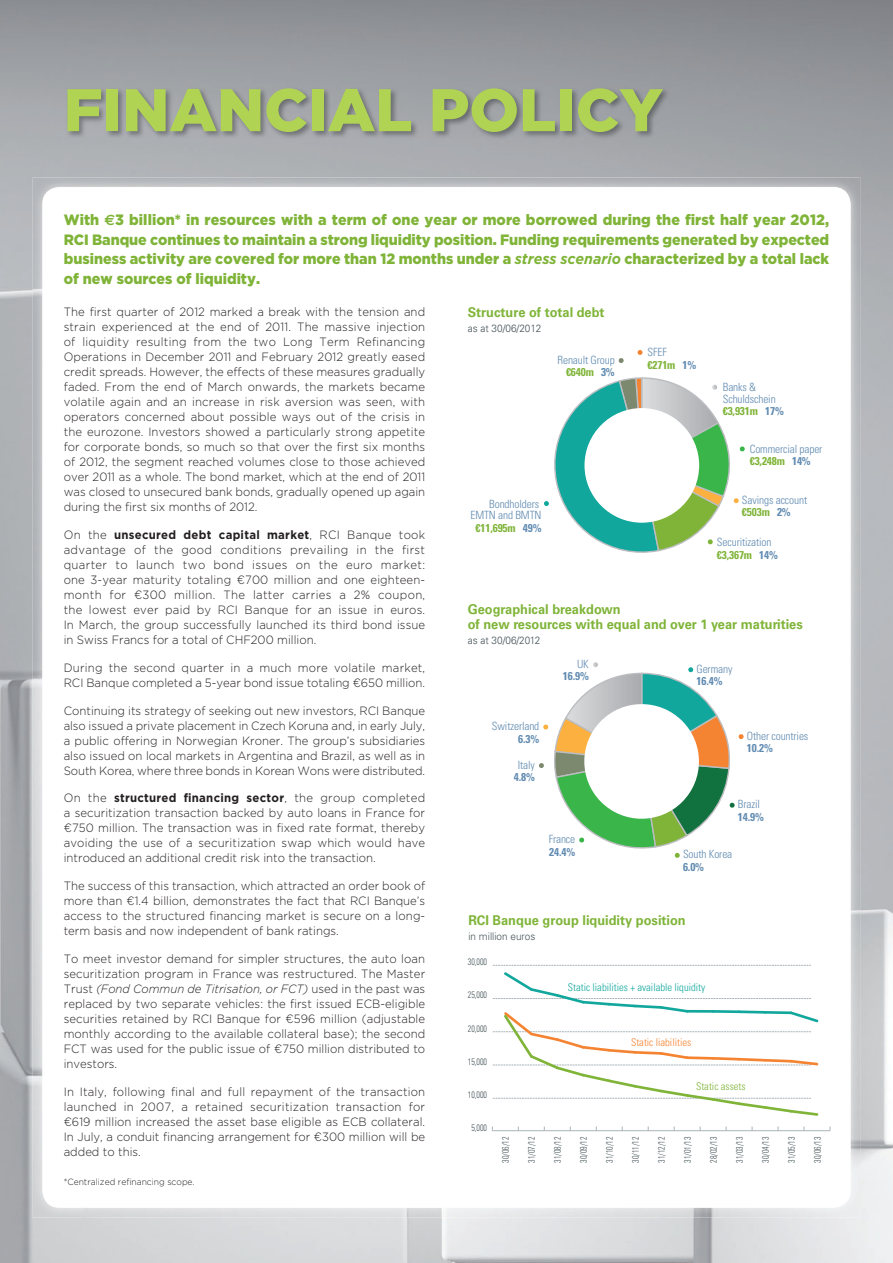
<style>
.page{position:relative;width:893px;height:1263px;background:#fff}
.page>*{position:absolute;margin:0;border:0;box-sizing:border-box;transform-origin:0 0}
.t1{font:900 60px "Gotham";color:#b0d354}
.t2{font:900 15px/19.5px "Gotham";color:#7fb438;text-align:justify;scale:.95 1}
.t3{font:700 13.5px/15px "Univers";color:#7fb438;scale:.95 1}
.t4{font:300 12px/15px "Gotham";color:#231f20;text-align:justify;scale:.95 1}
.t5{font:300 condensed 11.4px/12.8px "Univers";letter-spacing:-.01em;color:#618bb1}
.t6{font:700 condensed 11.4px "Univers";letter-spacing:-.01em;color:#618bb1}
.t7{font:700 condensed 11.4px/12.8px "Univers";letter-spacing:-.01em;color:#7fb438}
.t8{font:300 condensed 10.65px "Univers";color:#12a79d}
.t9{font:300 condensed 10.65px "Univers";color:#f58432}
.t10{font:300 condensed 10.65px "Univers";color:#7fb438}
.t11{font:300 10.5px "Univers";color:#425155;scale:.95 1}
.t12{font:300 condensed 9.3px "Univers";color:#425155;scale:.85 1}
.t13{font:300 9px "Gotham";color:#231f20;scale:.95 1}
.s1{font-family:"Euro Sans";font-weight:700}
.s2{font-weight:700;font-style:italic}
.s3{font-weight:700}
.s4{font-style:italic}
.s5{font-weight:700;color:#7fb438}
.s6{color:#618bb1}
.s7{font-weight:300;color:#618bb1}
</style>
<div class="page">
<img style="left:0;top:0;width:893px;height:1263px">
<img style="left:33px;top:178px;width:827px;height:51px">
<img style="left:33px;top:229px;width:51px;height:989px">
<img style="left:809px;top:229px;width:51px;height:989px">
<img style="left:84px;top:1208px;width:725px;height:10px">
<div style="left:42px;top:187px;width:808px;height:1021px;background:#fff;border-radius:17px"></div>
<img style="left:66px;top:87px;width:604px;height:53px">
<hr style="left:492px;top:1130px;width:338px;height:1px;background:#a8b3b8">
<svg style="left:493px;top:965px;width:326px;height:151px"></svg>
<svg style="left:619px;top:358px;width:5px;height:5px"></svg>
<svg style="left:637px;top:350px;width:5px;height:5px"></svg>
<svg style="left:544px;top:377px;width:201px;height:176px"></svg>
<div style="left:584px;top:408px;width:115px;height:115px;background:#fff;border-radius:50%"></div>
<svg style="left:539px;top:763px;width:5px;height:5px"></svg>
<svg style="left:543px;top:725px;width:5px;height:5px"></svg>
<svg style="left:554px;top:662px;width:189px;height:196px"></svg>
<h1 class="t1" style="left:64px;top:87px;width:601px">FINANCIAL POLICY</h1>
<p class="t2" style="left:64px;top:211px;width:807px">With <span class="s1">€</span>3 billion* in resources with a term of one year or more borrowed during the first half year 2012, RCI Banque continues to maintain a strong liquidity position. Funding requirements generated by expected business activity are covered for more than 12 months under a <span class="s2">stress scenario</span> characterized by a total lack of new sources of liquidity.</p>
<p class="t4" style="left:64px;top:305px;width:382px">The first quarter of 2012 marked a break with the tension and strain experienced at the end of 2011. The massive injection of liquidity resulting from the two Long Term Refinancing Operations in December 2011 and February 2012 greatly eased credit spreads. However, the effects of these measures gradually faded. From the end of March onwards, the markets became volatile again and an increase in risk aversion was seen, with operators concerned about possible ways out of the crisis in the eurozone. Investors showed a particularly strong appetite for corporate bonds, so much so that over the first six months of 2012, the segment reached volumes close to those achieved over 2011 as a whole. The bond market, which at the end of 2011 was closed to unsecured bank bonds, gradually opened up again during the first six months of 2012.</p>
<p class="t4" style="left:64px;top:528px;width:382px">On the <span class="s3">unsecured debt capital market</span>, RCI Banque took advantage of the good conditions prevailing in the first quarter to launch two bond issues on the euro market: one 3-year maturity totaling €700 million and one eighteen&shy;month for €300 million. The latter carries a 2% coupon, the lowest ever paid by RCI Banque for an issue in euros.<br>In March, the group successfully launched its third bond issue in Swiss Francs for a total of CHF200 million.</p>
<p class="t4" style="left:64px;top:661px;width:382px">During the second quarter in a much more volatile market,<br>RCI Banque completed a 5-year bond issue totaling €650 million.</p>
<p class="t4" style="left:64px;top:704px;width:382px">Continuing its strategy of seeking out new investors, RCI Banque also issued a private placement in Czech Koruna and, in early July, a public offering in Norwegian Kroner. The group’s subsidiaries also issued on local markets in Argentina and Brazil, as well as in South Korea, where three bonds in Korean Wons were distributed.</p>
<p class="t4" style="left:64px;top:791px;width:382px">On the <span class="s3">structured financing sector</span>, the group completed a securitization transaction backed by auto loans in France for €750 million. The transaction was in fixed rate format, thereby avoiding the use of a securitization swap which would have introduced an additional credit risk into the transaction.</p>
<p class="t4" style="left:64px;top:879px;width:382px">The success of this transaction, which attracted an order book of more than €1.4 billion, demonstrates the fact that RCI Banque’s access to the structured financing market is secure on a long&shy;term basis and now independent of bank ratings.</p>
<p class="t4" style="left:64px;top:952px;width:382px">To meet investor demand for simpler structures, the auto loan securitization program in France was restructured. The Master Trust <span class="s4">(Fond Commun de Titrisation, or FCT)</span> used in the past was replaced by two separate vehicles: the first issued ECB-eligible securities retained by RCI Banque for €596 million (adjustable monthly according to the available collateral base); the second FCT was used for the public issue of €750 million distributed to investors.</p>
<p class="t4" style="left:64px;top:1085px;width:382px">In Italy, following final and full repayment of the transaction launched in 2007, a retained securitization transaction for €619 million increased the asset base eligible as ECB collateral.<br>In July, a conduit financing arrangement for €300 million will be added to this.</p>
<p class="t13" style="left:64px;top:1178px;width:139px">*Centralized refinancing scope.</p>
<p class="t3" style="left:468px;top:306px;width:146px">Structure of total debt</p>
<p class="t11" style="left:468px;top:324px;width:79px">as at 30/06/2012</p>
<p class="t5" style="left:557px;top:354px;width:59px;text-align:right">Renault Group <span class="s5">€640m</span> <span class="s3">3%</span></p>
<p class="t5" style="left:470px;top:499px;width:73px;line-height:11.4px;text-align:right">Bondholders<br>EMTN and BMTN</p>
<p class="t7" style="left:476px;top:522px;width:67px">€11,695m <span class="s6">49%</span></p>
<p class="t7" style="left:647px;top:347px;width:50px"><span class="s7">SFEF </span>€271m <span class="s6">1%</span></p>
<p class="t5" style="left:723px;top:382px;width:63px;line-height:11.7px">Banks &amp;<br>Schuldschein <span class="s5">€3,931m</span> <span class="s3">17%</span></p>
<p class="t5" style="left:750px;top:443px;width:74px">Commercial paper <span class="s5">€3,248m</span> <span class="s3">14%</span></p>
<p class="t5" style="left:742px;top:494px;width:67px">Savings account <span class="s5">€503m</span> <span class="s3">2%</span></p>
<p class="t5" style="left:717px;top:536px;width:63px">Securitization <span class="s5">€3,367m</span> <span class="s3">14%</span></p>
<p class="t3" style="left:468px;top:602px;width:354px">Geographical breakdown<br>of new resources with equal and over 1 year maturities</p>
<p class="t11" style="left:468px;top:636px;width:78px">as at 30/06/2012</p>
<p class="t5" style="left:492px;top:721px;width:49px">Switzerland</p>
<p class="t6" style="left:518px;top:734px;width:23px">6.3%</p>
<p class="t5" style="left:518px;top:759px;width:19px">Italy</p>
<p class="t6" style="left:514px;top:772px;width:23px">4.8%</p>
<p class="t5" style="left:577px;top:658px;width:13px">UK</p>
<p class="t6" style="left:563px;top:672px;width:28px">16.9%</p>
<p class="t5" style="left:549px;top:834px;width:28px">France</p>
<p class="t6" style="left:549px;top:847px;width:28px">24.4%</p>
<p class="t5" style="left:696px;top:663px;width:37px">Germany</p>
<p class="t6" style="left:696px;top:677px;width:28px">16.4%</p>
<p class="t5" style="left:747px;top:730px;width:63px">Other countries</p>
<p class="t6" style="left:747px;top:744px;width:28px">10.2%</p>
<p class="t5" style="left:738px;top:799px;width:24px">Brazil</p>
<p class="t6" style="left:738px;top:812px;width:28px">14.9%</p>
<p class="t5" style="left:683px;top:849px;width:51px">South Korea</p>
<p class="t6" style="left:683px;top:862px;width:23px">6.0%</p>
<p class="t3" style="left:468px;top:914px;width:230px">RCI Banque group liquidity position</p>
<p class="t11" style="left:468px;top:932px;width:72px">in million euros</p>
<p class="t12" style="left:468px;top:958px;width:24px">30,000</p>
<p class="t12" style="left:468px;top:991px;width:24px">25,000</p>
<p class="t12" style="left:468px;top:1025px;width:24px">20,000</p>
<p class="t12" style="left:468px;top:1058px;width:24px">15,000</p>
<p class="t12" style="left:468px;top:1091px;width:24px">10,000</p>
<p class="t12" style="left:471px;top:1124px;width:20px">5,000</p>
<p class="t8" style="left:568px;top:983px;width:139px">Static liabilities + available liquidity</p>
<p class="t9" style="left:631px;top:1038px;width:62px">Static liabilities</p>
<p class="t10" style="left:696px;top:1082px;width:51px">Static assets</p>
<p class="t12" style="left:502px;top:1163px;width:32px;rotate:-90deg">30/06/12</p>
<p class="t12" style="left:528px;top:1163px;width:32px;rotate:-90deg">31/07/12</p>
<p class="t12" style="left:554px;top:1163px;width:32px;rotate:-90deg">31/08/12</p>
<p class="t12" style="left:580px;top:1163px;width:32px;rotate:-90deg">30/09/12</p>
<p class="t12" style="left:606px;top:1163px;width:32px;rotate:-90deg">31/10/12</p>
<p class="t12" style="left:632px;top:1163px;width:32px;rotate:-90deg">30/11/12</p>
<p class="t12" style="left:658px;top:1163px;width:32px;rotate:-90deg">31/12/12</p>
<p class="t12" style="left:684px;top:1163px;width:32px;rotate:-90deg">31/01/13</p>
<p class="t12" style="left:710px;top:1163px;width:32px;rotate:-90deg">28/02/13</p>
<p class="t12" style="left:736px;top:1163px;width:32px;rotate:-90deg">31/03/13</p>
<p class="t12" style="left:762px;top:1163px;width:32px;rotate:-90deg">30/04/13</p>
<p class="t12" style="left:788px;top:1163px;width:32px;rotate:-90deg">31/05/13</p>
<p class="t12" style="left:814px;top:1163px;width:32px;rotate:-90deg">30/06/13</p>
</div>
